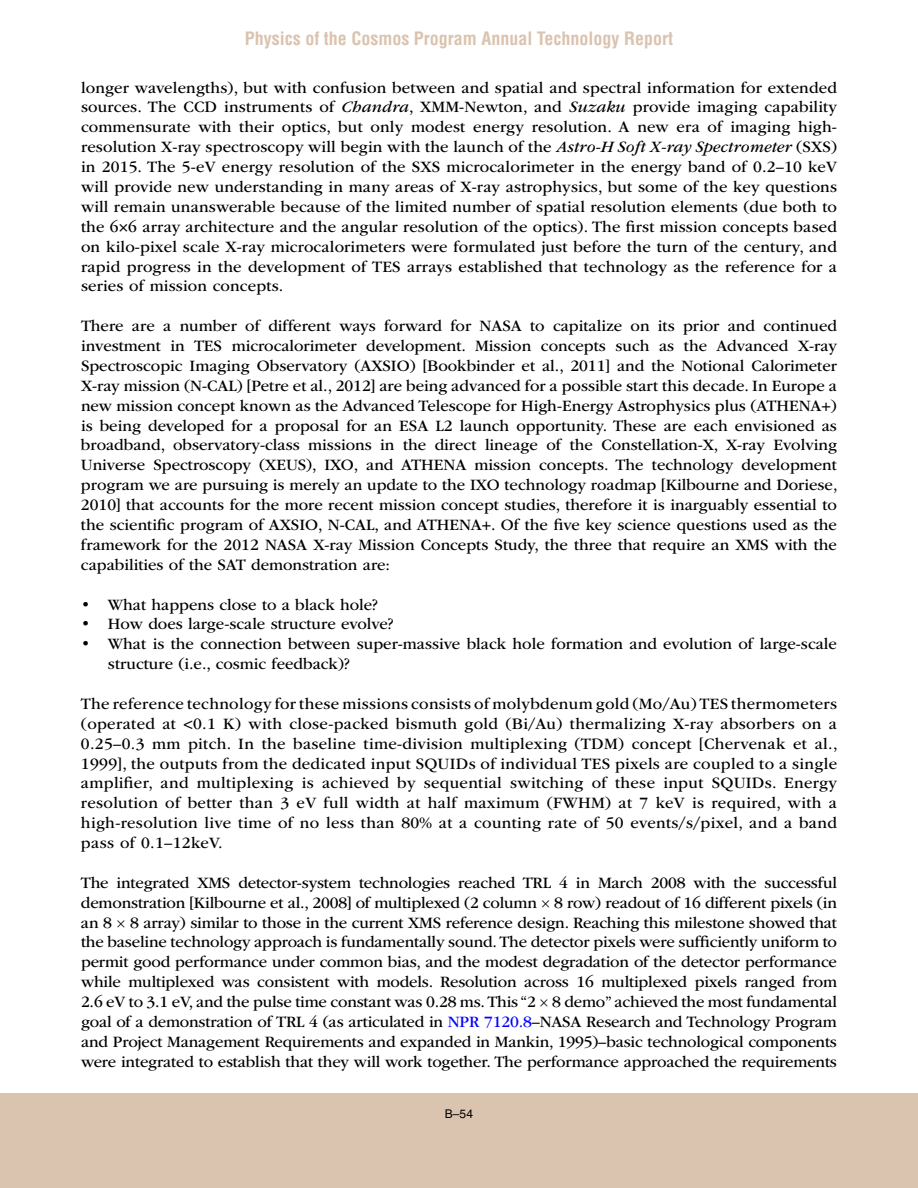
<style>
.page{position:relative;width:918px;height:1188px;background:#fff}
.page>*{position:absolute;margin:0;border:0;box-sizing:border-box;transform-origin:0 0}
.t1{font:700 condensed 18px "Helvetica LT Std";color:#dac3af}
.t2{font:16.5px/20px "ITC Garamond Std";color:#000;text-align:justify}
.t3{font:16.5px/20px "ITC Garamond Std";letter-spacing:.02em;color:#000}
.t4{font:12px "Helvetica LT Std";color:#000}
.s1{font-style:italic}
.s2{color:#00f}
</style>
<div class="page">
<div style="left:0;top:1094px;width:918px;height:94px;background:#dac3af"></div>
<p class="t1" style="left:245px;top:27px;width:430px">Physics of the Cosmos Program Annual Technology Report</p>
<p class="t2" style="left:81px;top:78px;width:758px">longer wavelengths), but with confusion between and spatial and spectral information for extended sources. The CCD instruments of <span class="s1">Chandra</span>, XMM-Newton, and <span class="s1">Suzaku</span> provide imaging capability commensurate with their optics, but only modest energy resolution. A new era of imaging high&shy;resolution X-ray spectroscopy will begin with the launch of the <span class="s1">Astro-H Soft X-ray Spectrometer</span> (SXS) in 2015. The 5-eV energy resolution of the SXS microcalorimeter in the energy band of 0. 2–10 keV will provide new understanding in many areas of X-ray astrophysics, but some of the key questions will remain unanswerable because of the limited number of spatial resolution elements (due both to the 6×6 array architecture and the angular resolution of the optics). The first mission concepts based on kilo-pixel scale X-ray microcalorimeters were formulated just before the turn of the century, and rapid progress in the development of TES arrays established that technology as the reference for a series of mission concepts.</p>
<p class="t2" style="left:81px;top:316px;width:758px">There are a number of different ways forward for NASA to capitalize on its prior and continued investment in TES microcalorimeter development. Mission concepts such as the Advanced X-ray Spectroscopic Imaging Observatory (AXSIO) [Bookbinder et al. , 2011] and the Notional Calorimeter X-ray mission (N-CAL) [Petre et al. , 2012] are being advanced for a possible start this decade. In Europe a new mission concept known as the Advanced Telescope for High-Energy Astrophysics plus (ATHENA+) is being developed for a proposal for an ESA L2 launch opportunity. These are each envisioned as broadband, observatory-class missions in the direct lineage of the Constellation-X, X-ray Evolving Universe Spectroscopy (XEUS), IXO, and ATHENA mission concepts. The technology development program we are pursuing is merely an update to the IXO technology roadmap [Kilbourne and Doriese, 2010] that accounts for the more recent mission concept studies, therefore it is inarguably essential to the scientific program of AXSIO, N-CAL, and ATHENA+. Of the five key science questions used as the framework for the 2012 NASA X-ray Mission Concepts Study, the three that require an XMS with the capabilities of the SAT demonstration are:</p>
<p class="t2" style="left:81px;top:594px;width:298px">• What happens close to a black hole?</p>
<p class="t2" style="left:81px;top:614px;width:314px">• How does large-scale structure evolve?</p>
<p class="t2" style="left:108px;top:634px;width:731px;text-indent:-27px">• What is the connection between super-massive black hole formation and evolution of large-scale structure (i. e. , cosmic feedback)?</p>
<p class="t3" style="left:81px;top:694px;width:758px">The reference technology for these missions consists of molybdenum gold (Mo/Au) TES thermometers (operated at &lt;0. 1 K) with close-packed bismuth gold (Bi/Au) thermalizing X-ray absorbers on a</p>
<p class="t2" style="left:81px;top:734px;width:758px">0. 25–0. 3 mm pitch. In the baseline time-division multiplexing (TDM) concept [Chervenak et al. , 1999], the outputs from the dedicated input SQUIDs of individual TES pixels are coupled to a single amplifier, and multiplexing is achieved by sequential switching of these input SQUIDs. Energy resolution of better than 3 eV full width at half maximum (FWHM) at 7 keV is required, with a high-resolution live time of no less than 80% at a counting rate of 50 events/s/pixel, and a band pass of 0. 1–12keV.</p>
<p class="t2" style="left:81px;top:873px;width:758px">The integrated XMS detector-system technologies reached TRL 4 in March 2008 with the successful demonstration [Kilbourne et al. , 2008] of multiplexed (2 column 8 row) readout of 16 different pixels (in an 8 8 array) similar to those in the current XMS reference design. Reaching this milestone showed that the baseline technology approach is fundamentally sound. The detector pixels were sufficiently uniform to permit good performance under common bias, and the modest degradation of the detector performance while multiplexed was consistent with models. Resolution across 16 multiplexed pixels ranged from</p>
<p class="t2" style="left:81px;top:992px;width:758px">2. 6 eV to 3. 1 eV, and the pulse time constant was 0. 28 ms. This “2 8 demo” achieved the most fundamental goal of a demonstration of TRL 4 (as articulated in <span class="s2">NPR 7120. 8</span>–NASA Research and Technology Program and Project Management Requirements and expanded in Mankin, 1995)–basic technological components were integrated to establish that they will work together. The performance approached the requirements</p>
<p class="t4" style="left:445px;top:1107px;width:30px">B–54</p>
</div>
